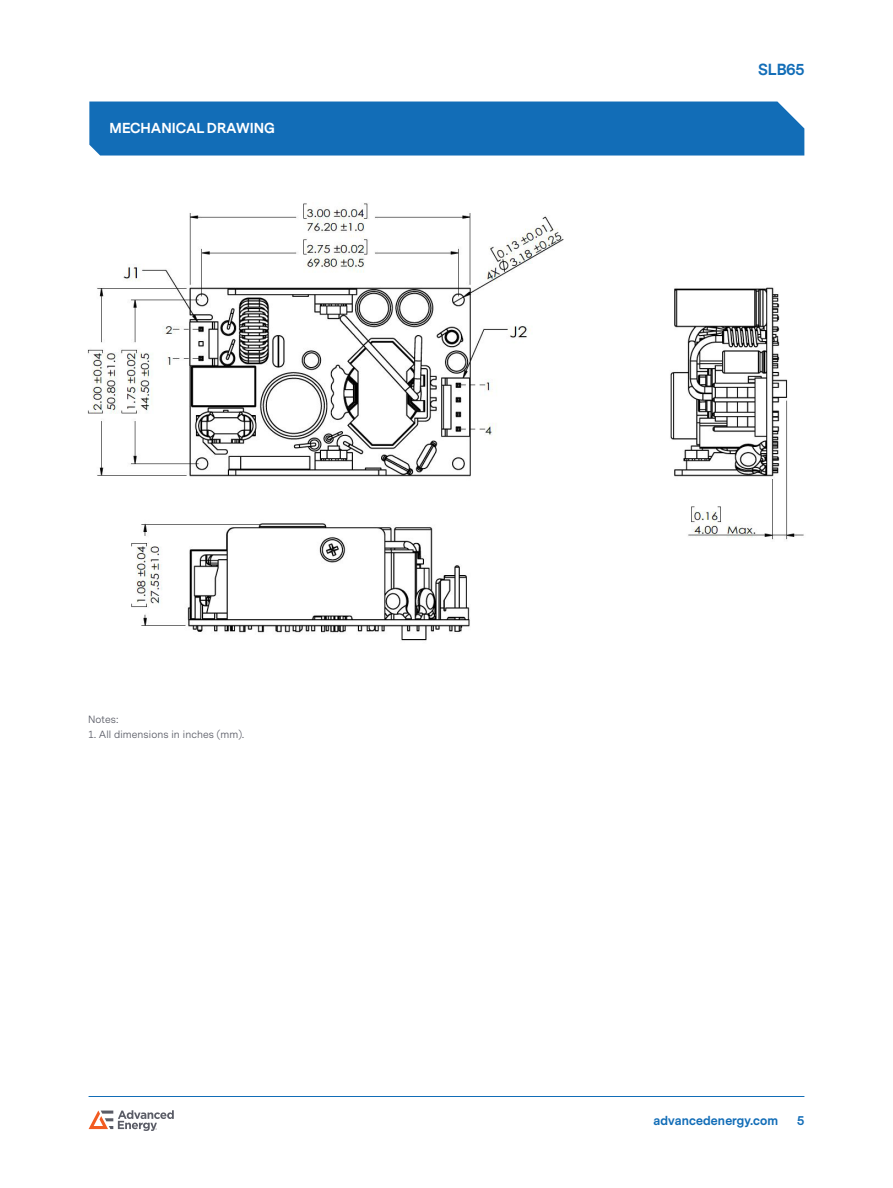
<style>
.page{position:relative;width:893px;height:1188px;background:#fff}
.page>*{position:absolute;margin:0;border:0;box-sizing:border-box;transform-origin:0 0}
.t1{font:700 15px "Messina Sans";letter-spacing:-.01em;color:#126db7}
.t2{font:700 13.5px "Messina Sans";color:#fff}
.t3{font:700 12px "Messina Sans";letter-spacing:.01em;color:#126db7}
.t4{font:10.5px "Messina Sans";letter-spacing:.01em;color:#5a5c66}
</style>
<div class="page">
<hr style="left:89px;top:1096px;width:715px;height:1px;background:#126db7">
<svg style="left:89px;top:1110px;width:85px;height:21px"></svg>
<div style="left:89px;top:102px;width:715px;height:54px;background:#126db7"></div>
<img style="left:87px;top:203px;width:717px;height:438px">
<p class="t2" style="left:110px;top:119px;width:167px">MECHANICAL DRAWING</p>
<p class="t4" style="left:88px;top:713px;width:32px">Notes:</p>
<p class="t4" style="left:88px;top:728px;width:158px">1. All dimensions in inches (mm).</p>
<h1 class="t1" style="left:758px;top:59px;width:48px">SLB65</h1>
<p class="t3" style="left:653px;top:1113px;width:126px">advancedenergy.com</p>
<p class="t3" style="left:797px;top:1113px;width:9px">5</p>
</div>
